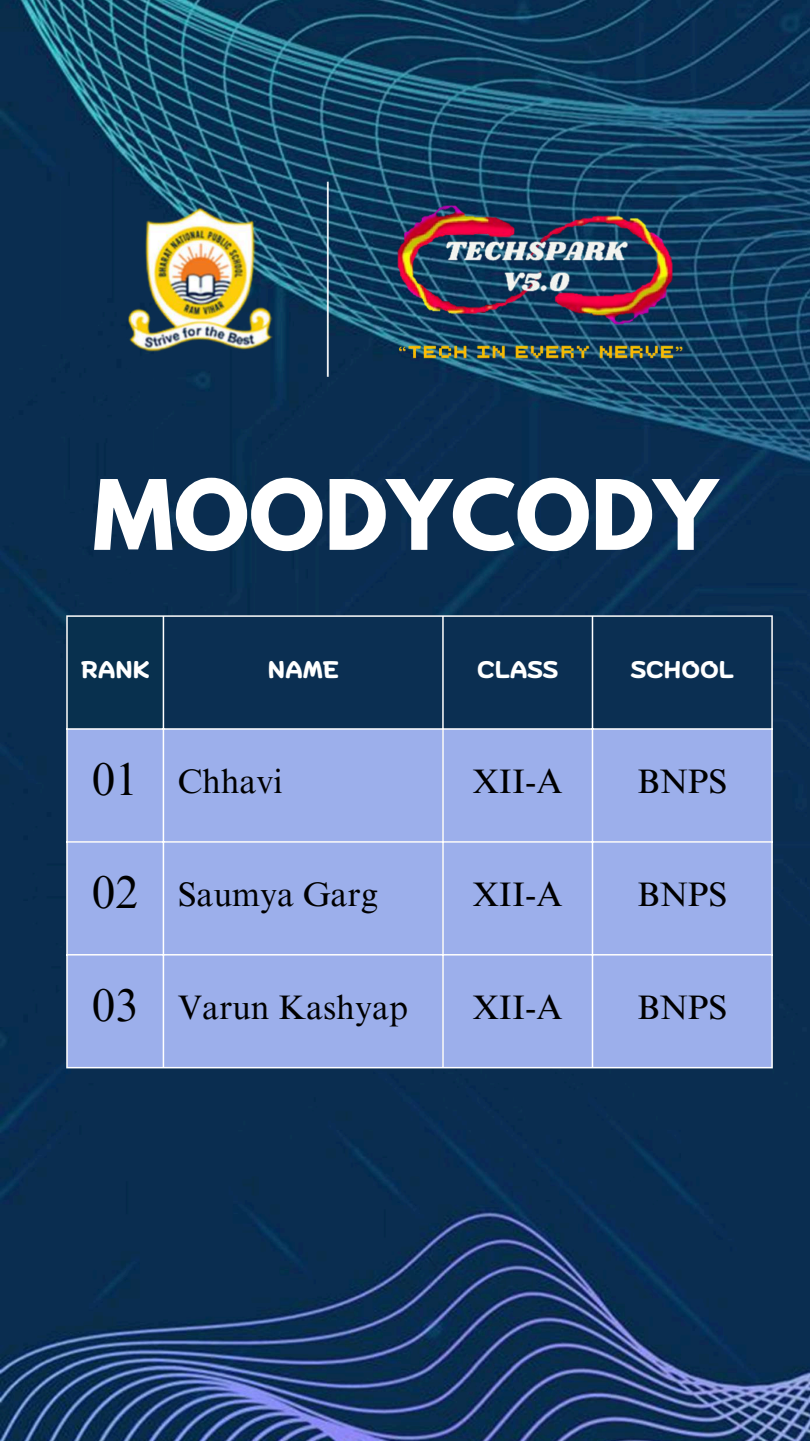
<style>
.page{position:relative;width:810px;height:1441px;background:#fff}
.page>*{position:absolute;margin:0;border:0;box-sizing:border-box;transform-origin:0 0}
.t1{font:700 85.8px "League Spartan";color:#fff}
.t2{font:34px "Times NRMT Pro";color:#000}
.t3{font:700 24px "Biski";color:#fff}
.s1{font-size:46px}
</style>
<div class="page">
<img style="left:0;top:0;width:810px;height:1440px">
<img style="left:94px;top:169px;width:668px;height:215px">
<div style="left:67px;top:615px;width:97px;height:114px;background:#08304e"></div>
<div style="left:164px;top:616px;width:607px;height:112px;background:#0b2f52"></div>
<div style="left:68px;top:729px;width:703px;height:337px;background:#9cafeb"></div>
<hr style="left:66px;top:616px;width:2px;height:450px;background:#fff">
<hr style="left:163px;top:616px;width:1px;height:450px;background:#fff">
<hr style="left:442px;top:616px;width:2px;height:450px;background:#fff">
<hr style="left:592px;top:616px;width:1px;height:450px;background:#fff">
<hr style="left:771px;top:616px;width:2px;height:450px;background:#fff">
<hr style="left:66px;top:615px;width:707px;height:1px;background:#fff">
<hr style="left:66px;top:728px;width:707px;height:1px;background:#fff">
<hr style="left:66px;top:841px;width:707px;height:1px;background:#fff">
<hr style="left:66px;top:953px;width:707px;height:2px;background:#fff">
<hr style="left:66px;top:1066px;width:707px;height:2px;background:#fff">
<h1 class="t1" style="left:93px;top:472px;width:626px">MOODYCODY</h1>
<p class="t3" style="left:81px;top:660px;width:69px">RANK</p>
<p class="t3" style="left:268px;top:660px;width:72px">NAME</p>
<p class="t3" style="left:477px;top:660px;width:83px">CLASS</p>
<p class="t3" style="left:631px;top:660px;width:105px">SCHOOL</p>
<p class="t2" style="left:92px;top:768px;width:192px"><span class="s1">01</span> Chhavi</p>
<p class="t2" style="left:473px;top:768px;width:91px">XII-A</p>
<p class="t2" style="left:637px;top:768px;width:91px">BNPS</p>
<p class="t2" style="left:92px;top:881px;width:287px"><span class="s1">02</span> Saumya Garg</p>
<p class="t2" style="left:473px;top:881px;width:91px">XII-A</p>
<p class="t2" style="left:637px;top:881px;width:91px">BNPS</p>
<p class="t2" style="left:92px;top:993px;width:317px"><span class="s1">03</span> Varun Kashyap</p>
<p class="t2" style="left:473px;top:993px;width:91px">XII-A</p>
<p class="t2" style="left:637px;top:993px;width:91px">BNPS</p>
</div>
